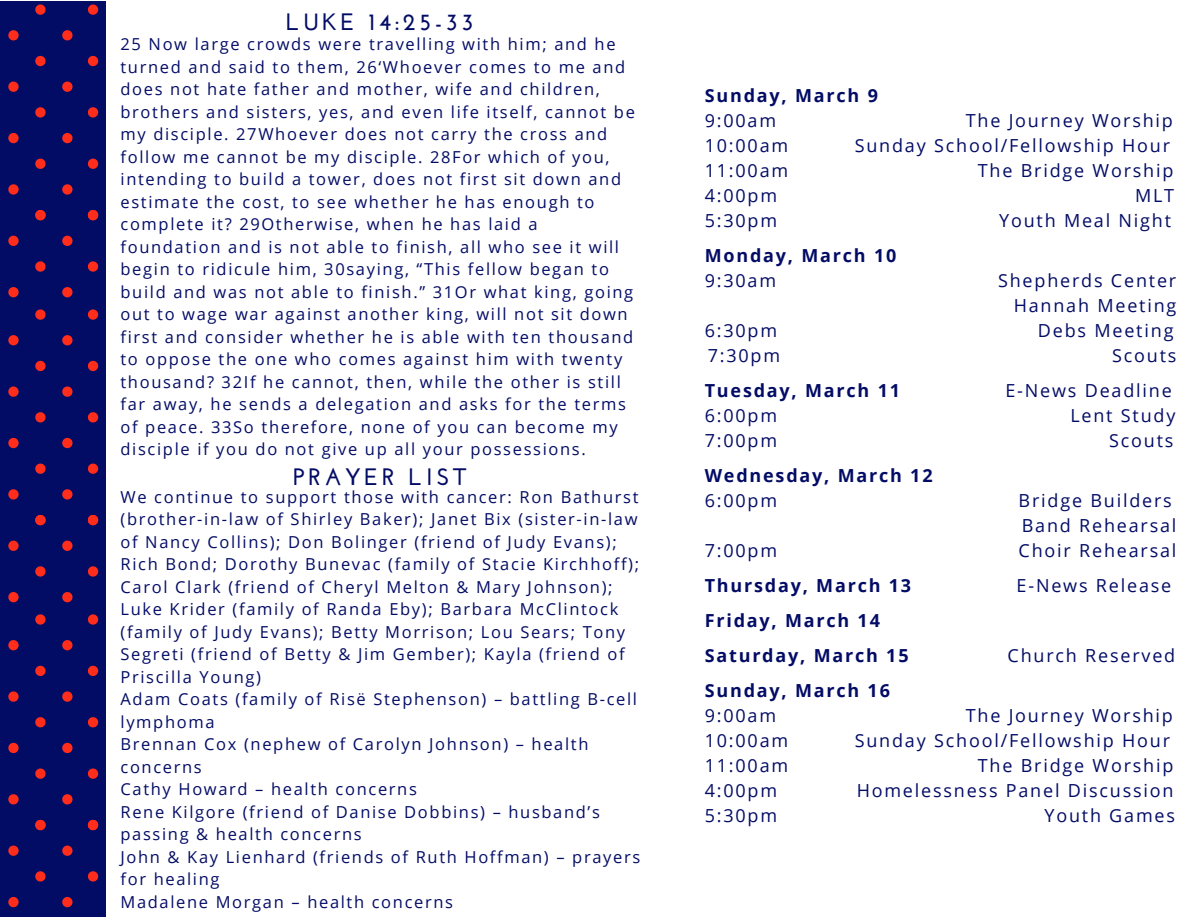
<style>
.page{position:relative;width:1188px;height:918px;background:#fff}
.page>*{position:absolute;margin:0;border:0;box-sizing:border-box;transform-origin:0 0}
.t1{font:700 23.7px "Josefin Sans";letter-spacing:.15em;color:#030c65}
.t2{font:18px/25px "Open Sans";letter-spacing:.1em;color:#030c65;text-align:right}
.t3{font:700 18px/35px "Open Sans";letter-spacing:.1em;color:#030c65}
.t4{font:16.5px/22.5px "Open Sans";letter-spacing:.1em;color:#030c65}
</style>
<div class="page">
<div style="left:0;top:1px;width:106px;height:306px;background:#030c65"></div>
<div style="left:0;top:611px;width:106px;height:306px;background:#030c65"></div>
<div style="left:0;top:306px;width:106px;height:306px;background:#030c65"></div>
<svg style="left:88px;top:5px;width:10px;height:10px"></svg>
<svg style="left:35px;top:5px;width:11px;height:10px"></svg>
<svg style="left:62px;top:30px;width:11px;height:10px"></svg>
<svg style="left:8px;top:30px;width:11px;height:10px"></svg>
<svg style="left:88px;top:56px;width:10px;height:10px"></svg>
<svg style="left:35px;top:56px;width:11px;height:10px"></svg>
<svg style="left:62px;top:82px;width:11px;height:10px"></svg>
<svg style="left:8px;top:82px;width:11px;height:10px"></svg>
<svg style="left:88px;top:107px;width:10px;height:11px"></svg>
<svg style="left:35px;top:107px;width:11px;height:11px"></svg>
<svg style="left:62px;top:133px;width:11px;height:10px"></svg>
<svg style="left:8px;top:133px;width:11px;height:10px"></svg>
<svg style="left:88px;top:159px;width:10px;height:10px"></svg>
<svg style="left:35px;top:159px;width:11px;height:10px"></svg>
<svg style="left:62px;top:184px;width:11px;height:11px"></svg>
<svg style="left:8px;top:184px;width:11px;height:11px"></svg>
<svg style="left:88px;top:210px;width:10px;height:10px"></svg>
<svg style="left:35px;top:210px;width:11px;height:10px"></svg>
<svg style="left:62px;top:236px;width:11px;height:10px"></svg>
<svg style="left:8px;top:236px;width:11px;height:10px"></svg>
<svg style="left:88px;top:261px;width:10px;height:11px"></svg>
<svg style="left:35px;top:261px;width:11px;height:11px"></svg>
<svg style="left:62px;top:287px;width:11px;height:10px"></svg>
<svg style="left:8px;top:287px;width:11px;height:10px"></svg>
<svg style="left:88px;top:614px;width:10px;height:11px"></svg>
<svg style="left:35px;top:614px;width:11px;height:11px"></svg>
<svg style="left:62px;top:640px;width:11px;height:10px"></svg>
<svg style="left:8px;top:640px;width:11px;height:10px"></svg>
<svg style="left:88px;top:666px;width:10px;height:10px"></svg>
<svg style="left:35px;top:666px;width:11px;height:10px"></svg>
<svg style="left:62px;top:691px;width:11px;height:11px"></svg>
<svg style="left:8px;top:691px;width:11px;height:11px"></svg>
<svg style="left:88px;top:717px;width:10px;height:10px"></svg>
<svg style="left:35px;top:717px;width:11px;height:10px"></svg>
<svg style="left:62px;top:743px;width:11px;height:10px"></svg>
<svg style="left:8px;top:743px;width:11px;height:10px"></svg>
<svg style="left:88px;top:769px;width:10px;height:10px"></svg>
<svg style="left:35px;top:769px;width:11px;height:10px"></svg>
<svg style="left:62px;top:794px;width:11px;height:10px"></svg>
<svg style="left:8px;top:794px;width:11px;height:10px"></svg>
<svg style="left:88px;top:820px;width:10px;height:10px"></svg>
<svg style="left:35px;top:820px;width:11px;height:10px"></svg>
<svg style="left:62px;top:846px;width:11px;height:10px"></svg>
<svg style="left:8px;top:846px;width:11px;height:10px"></svg>
<svg style="left:88px;top:871px;width:10px;height:11px"></svg>
<svg style="left:35px;top:871px;width:11px;height:11px"></svg>
<svg style="left:62px;top:897px;width:11px;height:10px"></svg>
<svg style="left:8px;top:897px;width:11px;height:10px"></svg>
<svg style="left:88px;top:309px;width:10px;height:11px"></svg>
<svg style="left:35px;top:309px;width:11px;height:11px"></svg>
<svg style="left:62px;top:335px;width:11px;height:10px"></svg>
<svg style="left:8px;top:335px;width:11px;height:10px"></svg>
<svg style="left:88px;top:361px;width:10px;height:10px"></svg>
<svg style="left:35px;top:361px;width:11px;height:10px"></svg>
<svg style="left:62px;top:387px;width:11px;height:10px"></svg>
<svg style="left:8px;top:387px;width:11px;height:10px"></svg>
<svg style="left:88px;top:412px;width:10px;height:10px"></svg>
<svg style="left:35px;top:412px;width:11px;height:10px"></svg>
<svg style="left:62px;top:438px;width:11px;height:10px"></svg>
<svg style="left:8px;top:438px;width:11px;height:10px"></svg>
<svg style="left:88px;top:464px;width:10px;height:10px"></svg>
<svg style="left:35px;top:464px;width:11px;height:10px"></svg>
<svg style="left:62px;top:489px;width:11px;height:11px"></svg>
<svg style="left:8px;top:489px;width:11px;height:11px"></svg>
<svg style="left:88px;top:515px;width:10px;height:10px"></svg>
<svg style="left:35px;top:515px;width:11px;height:10px"></svg>
<svg style="left:62px;top:541px;width:11px;height:10px"></svg>
<svg style="left:8px;top:541px;width:11px;height:10px"></svg>
<svg style="left:88px;top:566px;width:10px;height:11px"></svg>
<svg style="left:35px;top:566px;width:11px;height:11px"></svg>
<svg style="left:62px;top:592px;width:11px;height:10px"></svg>
<svg style="left:8px;top:592px;width:11px;height:10px"></svg>
<h1 class="t1" style="left:286px;top:8px;width:189px">LUKE 14:25-33</h1>
<p class="t4" style="left:121px;top:32px;width:516px">25 Now large crowds were travelling with him; and he turned and said to them, 26‘Whoever comes to me and does not hate father and mother, wife and children, brothers and sisters, yes, and even life itself, cannot be my disciple. 27Whoever does not carry the cross and follow me cannot be my disciple. 28For which of you, intending to build a tower, does not first sit down and estimate the cost, to see whether he has enough to complete it? 29Otherwise, when he has laid a foundation and is not able to finish, all who see it will begin to ridicule him, 30saying, “This fellow began to build and was not able to finish.” 31Or what king, going out to wage war against another king, will not sit down first and consider whether he is able with ten thousand to oppose the one who comes against him with twenty thousand? 32If he cannot, then, while the other is still far away, he sends a delegation and asks for the terms of peace. 33So therefore, none of you can become my disciple if you do not give up all your possessions.</p>
<p class="t4" style="left:121px;top:485px;width:521px">We continue to support those with cancer: Ron Bathurst (brother-in-law of Shirley Baker); Janet Bix (sister-in-law of Nancy Collins); Don Bolinger (friend of Judy Evans); Rich Bond; Dorothy Bunevac (family of Stacie Kirchhoff); Carol Clark (friend of Cheryl Melton &amp; Mary Johnson); Luke Krider (family of Randa Eby); Barbara McClintock (family of Judy Evans); Betty Morrison; Lou Sears; Tony Segreti (friend of Betty &amp; Jim Gember); Kayla (friend of Priscilla Young)<br>Adam Coats (family of Risë Stephenson) – battling B-cell lymphoma<br>Brennan Cox (nephew of Carolyn Johnson) – health concerns<br>Cathy Howard – health concerns<br>Rene Kilgore (friend of Danise Dobbins) – husband’s passing &amp; health concerns<br>John &amp; Kay Lienhard (friends of Ruth Hoffman) – prayers for healing<br>Madalene Morgan – health concerns</p>
<h1 class="t1" style="left:293px;top:463px;width:175px">PRAYER LIST</h1>
<p class="t3" style="left:705px;top:77px;width:175px">Sunday, March 9</p>
<p class="t2" style="left:705px;top:107px;width:73px">9:00am</p>
<p class="t2" style="left:966px;top:107px;width:209px">The Journey Worship</p>
<p class="t2" style="left:705px;top:132px;width:85px">10:00am</p>
<p class="t2" style="left:855px;top:132px;width:317px">Sunday School/Fellowship Hour</p>
<p class="t2" style="left:705px;top:157px;width:85px">11:00am</p>
<p class="t2" style="left:978px;top:157px;width:197px">The Bridge Worship</p>
<p class="t2" style="left:705px;top:182px;width:74px">4:00pm</p>
<p class="t2" style="left:1135px;top:182px;width:41px">MLT</p>
<p class="t2" style="left:705px;top:207px;width:74px">5:30pm</p>
<p class="t2" style="left:999px;top:207px;width:174px">Youth Meal Night</p>
<p class="t3" style="left:705px;top:237px;width:193px">Monday, March 10</p>
<p class="t2" style="left:705px;top:267px;width:73px">9:30am</p>
<p class="t2" style="left:998px;top:267px;width:180px">Shepherds Center<br>Hannah Meeting</p>
<p class="t2" style="left:705px;top:317px;width:74px">6:30pm</p>
<p class="t2" style="left:1038px;top:317px;width:137px">Debs Meeting</p>
<p class="t2" style="left:708px;top:342px;width:74px">7:30pm</p>
<p class="t2" style="left:1112px;top:342px;width:66px">Scouts</p>
<p class="t3" style="left:705px;top:372px;width:197px">Tuesday, March 11</p>
<p class="t2" style="left:1005px;top:377px;width:168px">E-News Deadline</p>
<p class="t2" style="left:705px;top:402px;width:74px">6:00pm</p>
<p class="t2" style="left:1070px;top:402px;width:107px">Lent Study</p>
<p class="t2" style="left:705px;top:427px;width:74px">7:00pm</p>
<p class="t2" style="left:1109px;top:427px;width:66px">Scouts</p>
<p class="t3" style="left:705px;top:457px;width:229px">Wednesday, March 12</p>
<p class="t2" style="left:705px;top:487px;width:74px">6:00pm</p>
<p class="t2" style="left:1019px;top:487px;width:159px;text-align:left">Bridge Builders<br>Band Rehearsal</p>
<p class="t2" style="left:705px;top:537px;width:74px">7:00pm</p>
<p class="t2" style="left:1019px;top:537px;width:159px">Choir Rehearsal</p>
<p class="t3" style="left:705px;top:567px;width:208px">Thursday, March 13</p>
<p class="t2" style="left:1017px;top:572px;width:156px">E-News Release</p>
<p class="t3" style="left:705px;top:602px;width:205px">Friday, March 14<br>Saturday, March 15</p>
<p class="t2" style="left:1008px;top:642px;width:169px">Church Reserved</p>
<p class="t3" style="left:705px;top:672px;width:187px">Sunday, March 16</p>
<p class="t2" style="left:705px;top:702px;width:73px">9:00am</p>
<p class="t2" style="left:966px;top:702px;width:209px">The Journey Worship</p>
<p class="t2" style="left:705px;top:727px;width:85px">10:00am</p>
<p class="t2" style="left:855px;top:727px;width:317px">Sunday School/Fellowship Hour</p>
<p class="t2" style="left:705px;top:752px;width:85px">11:00am</p>
<p class="t2" style="left:978px;top:752px;width:197px">The Bridge Worship</p>
<p class="t2" style="left:705px;top:777px;width:74px">4:00pm</p>
<p class="t2" style="left:857px;top:777px;width:318px">Homelessness Panel Discussion</p>
<p class="t2" style="left:705px;top:802px;width:74px">5:30pm</p>
<p class="t2" style="left:1044px;top:802px;width:132px">Youth Games</p>
</div>
